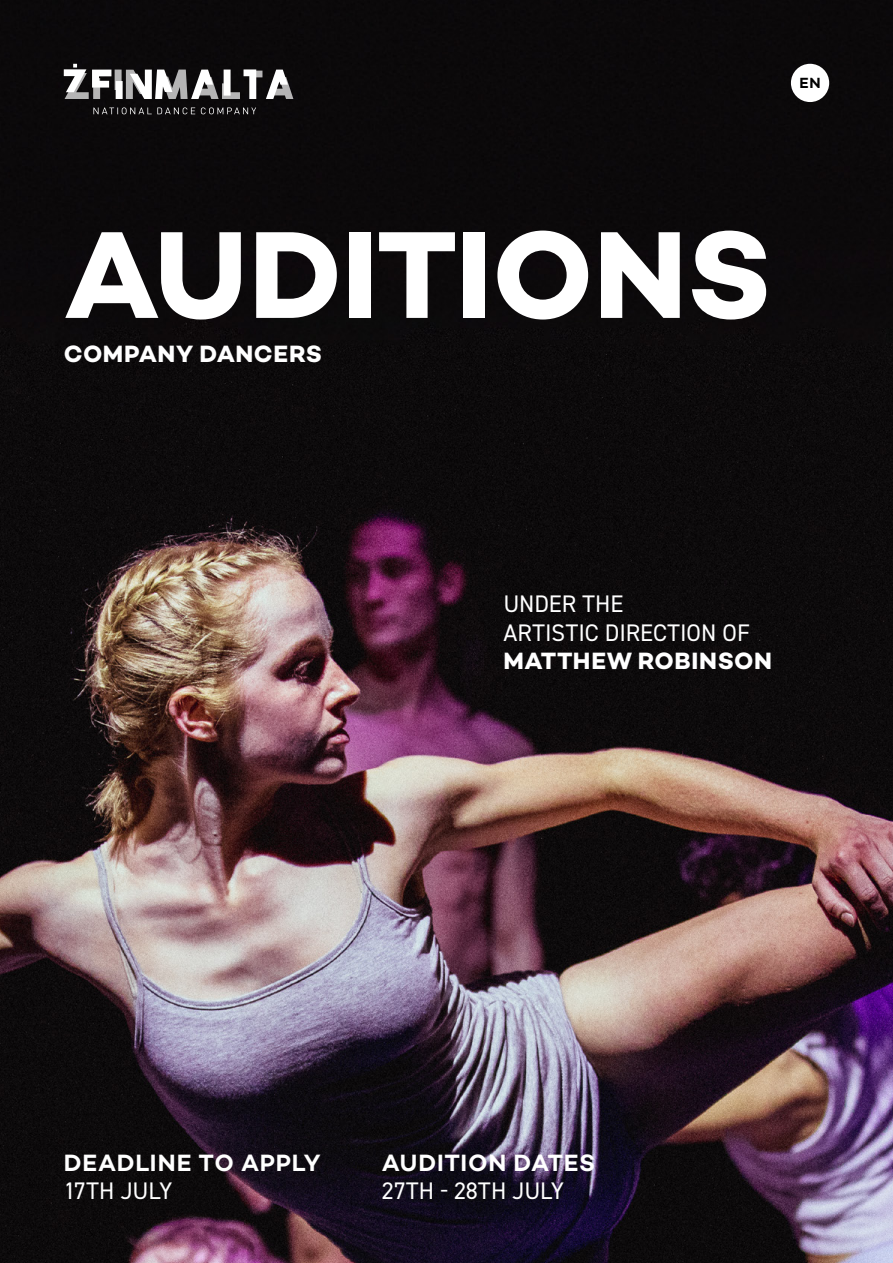
<style>
.page{position:relative;width:893px;height:1263px;background:#fff}
.page>*{position:absolute;margin:0;border:0;box-sizing:border-box;transform-origin:0 0}
.t1{font:700 126px "Campton";letter-spacing:-.005em;color:#fff}
.t2{font:24px/28.5px "DIN2014";color:#fff}
.t3{font:700 24px "Campton";letter-spacing:.02em;color:#fff}
.t4{font:600 24px "Campton";letter-spacing:.03em;color:#fff}
.t5{font:600 15px "Campton";color:#000}
</style>
<div class="page">
<img style="left:0;top:0;width:893px;height:1263px">
<svg style="left:64px;top:64px;width:229px;height:35px"></svg>
<svg style="left:93px;top:107px;width:163px;height:7px"></svg>
<div style="left:791px;top:64px;width:38px;height:38px;background:#fff;border-radius:50%"></div>
<p class="t5" style="left:799px;top:73px;width:23px">EN</p>
<h1 class="t1" style="left:64px;top:195px;width:710px">AUDITIONS</h1>
<p class="t3" style="left:64px;top:338px;width:260px">COMPANY DANCERS</p>
<p class="t2" style="left:503px;top:589px;width:248px">UNDER THE<br>ARTISTIC DIRECTION OF</p>
<p class="t3" style="left:503px;top:646px;width:270px">MATTHEW ROBINSON</p>
<p class="t4" style="left:64px;top:1147px;width:258px">DEADLINE TO APPLY</p>
<p class="t2" style="left:64px;top:1176px;width:110px">17TH JULY</p>
<p class="t4" style="left:382px;top:1147px;width:215px">AUDITION DATES</p>
<p class="t2" style="left:382px;top:1176px;width:184px">27TH - 28TH JULY</p>
</div>
